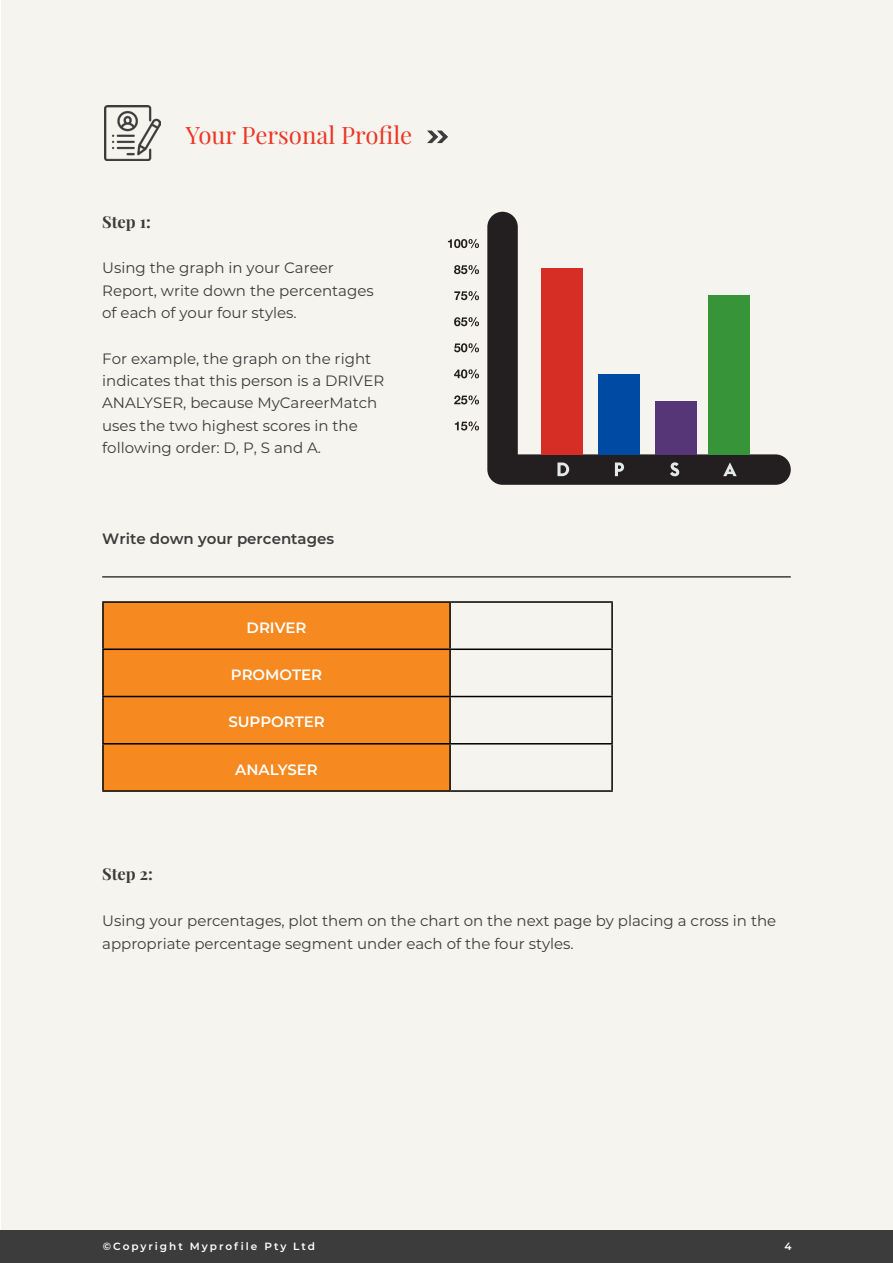
<style>
.page{position:relative;width:893px;height:1263px;background:#fff}
.page>*{position:absolute;margin:0;border:0;box-sizing:border-box;transform-origin:0 0}
.t1{font:24px "Playfair Display";color:#eb3724}
.t2{font:700 16.5px "Playfair Display";color:#3c3c3c}
.t3{font:15px/22.4px "Montserrat";color:#3c3c3c}
.t4{font:600 15px "Montserrat";color:#fff}
.t5{font:600 15px "Montserrat";color:#3c3c3c}
.t6{font:600 10.5px "Montserrat";letter-spacing:.19em;color:#fff}
</style>
<div class="page">
<div style="left:1px;top:1px;width:891px;height:1261px;background:#f6f4ef"></div>
<img style="left:104px;top:105px;width:56px;height:56px">
<svg style="left:427px;top:131px;width:21px;height:12px"></svg>
<hr style="left:102px;top:576px;width:689px;height:2px;background:#3c3c3c">
<div style="left:104px;top:603px;width:345px;height:187px;background:#f6891f"></div>
<hr style="left:102px;top:601px;width:348px;height:2px;background:#000">
<hr style="left:102px;top:603px;width:2px;height:45px;background:#000">
<hr style="left:450px;top:601px;width:163px;height:2px;background:#000">
<hr style="left:449px;top:603px;width:2px;height:45px;background:#000">
<hr style="left:611px;top:603px;width:2px;height:45px;background:#000">
<hr style="left:102px;top:648px;width:348px;height:2px;background:#000">
<hr style="left:102px;top:650px;width:2px;height:46px;background:#000">
<hr style="left:450px;top:648px;width:163px;height:2px;background:#000">
<hr style="left:449px;top:650px;width:2px;height:46px;background:#000">
<hr style="left:611px;top:650px;width:2px;height:46px;background:#000">
<hr style="left:102px;top:696px;width:348px;height:1px;background:#000">
<hr style="left:102px;top:697px;width:2px;height:46px;background:#000">
<hr style="left:450px;top:696px;width:163px;height:1px;background:#000">
<hr style="left:449px;top:697px;width:2px;height:46px;background:#000">
<hr style="left:611px;top:697px;width:2px;height:46px;background:#000">
<hr style="left:102px;top:743px;width:348px;height:1px;background:#000">
<hr style="left:102px;top:744px;width:2px;height:46px;background:#000">
<hr style="left:450px;top:743px;width:163px;height:1px;background:#000">
<hr style="left:449px;top:744px;width:2px;height:46px;background:#000">
<hr style="left:611px;top:744px;width:2px;height:46px;background:#000">
<hr style="left:102px;top:790px;width:348px;height:2px;background:#000">
<hr style="left:450px;top:790px;width:163px;height:2px;background:#000">
<div style="left:0;top:1231px;width:893px;height:32px;background:#3c3c3c"></div>
<svg style="left:487px;top:212px;width:304px;height:273px"></svg>
<svg style="left:557px;top:462px;width:12px;height:14px"></svg>
<svg style="left:615px;top:462px;width:9px;height:14px"></svg>
<svg style="left:670px;top:462px;width:9px;height:14px"></svg>
<svg style="left:723px;top:462px;width:14px;height:14px"></svg>
<svg style="left:448px;top:239px;width:31px;height:9px"></svg>
<svg style="left:454px;top:265px;width:25px;height:9px"></svg>
<svg style="left:454px;top:291px;width:25px;height:9px"></svg>
<svg style="left:454px;top:317px;width:25px;height:9px"></svg>
<svg style="left:454px;top:343px;width:25px;height:9px"></svg>
<svg style="left:454px;top:369px;width:25px;height:9px"></svg>
<svg style="left:454px;top:395px;width:25px;height:9px"></svg>
<svg style="left:455px;top:421px;width:24px;height:10px"></svg>
<div style="left:541px;top:268px;width:41px;height:186px;background:#d62e24"></div>
<div style="left:599px;top:374px;width:41px;height:80px;background:#004aa3"></div>
<div style="left:655px;top:401px;width:41px;height:53px;background:#573678"></div>
<div style="left:708px;top:295px;width:42px;height:159px;background:#389438"></div>
<h1 class="t1" style="left:186px;top:120px;width:228px">Your Personal Profile</h1>
<p class="t2" style="left:102px;top:212px;width:50px">Step 1:</p>
<p class="t3" style="left:102px;top:256px;width:273px;line-height:23.2px">Using the graph in your Career<br>Report, write down the percentages</p>
<p class="t3" style="left:102px;top:301px;width:196px">of each of your four styles.</p>
<p class="t3" style="left:102px;top:347px;width:284px">For example, the graph on the right indicates that this person is a DRIVER ANALYSER, because MyCareerMatch uses the two highest scores in the following order: D, P, S and A.</p>
<p class="t5" style="left:102px;top:528px;width:233px">Write down your percentages</p>
<p class="t4" style="left:247px;top:617px;width:61px">DRIVER</p>
<p class="t4" style="left:231px;top:664px;width:93px">PROMOTER</p>
<p class="t4" style="left:228px;top:711px;width:98px">SUPPORTER</p>
<p class="t4" style="left:235px;top:759px;width:84px">ANALYSER</p>
<p class="t2" style="left:102px;top:864px;width:52px">Step 2:</p>
<p class="t3" style="left:102px;top:909px;width:676px">Using your percentages, plot them on the chart on the next page by placing a cross in the appropriate percentage segment under each of the four styles.</p>
<p class="t6" style="left:103px;top:1239px;width:214px">©Copyright Myprofile Pty Ltd</p>
<p class="t6" style="left:784px;top:1239px;width:9px">4</p>
</div>
